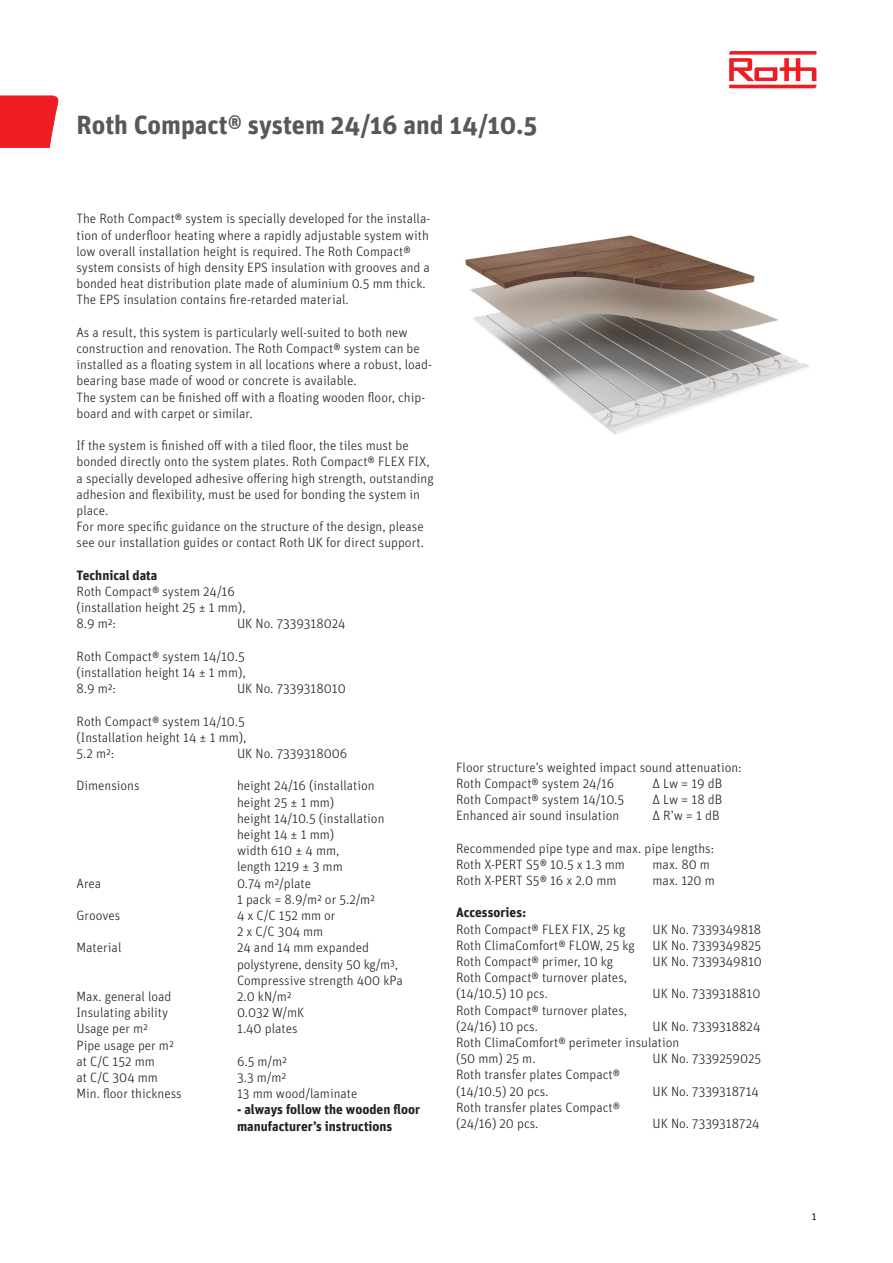
<style>
.page{position:relative;width:893px;height:1263px;background:#fff}
.page>*{position:absolute;margin:0;border:0;box-sizing:border-box;transform-origin:0 0}
.t1{font:700 26.25px "Unit OT";color:#57585a}
.t2{font:300 13.5px/16.2px "Unit OT";color:#231f20}
.t3{font:700 13.5px/16.2px "Unit OT";color:#231f20}
.t4{font:10.5px "Unit OT";color:#231f20}
</style>
<div class="page">
<svg style="left:729px;top:51px;width:87px;height:37px"></svg>
<svg style="left:0;top:96px;width:59px;height:52px;background:#ef2f34"></svg>
<img style="left:465px;top:235px;width:344px;height:200px">
<p class="t1" style="left:77px;top:107px;width:462px">Roth Compact® system 24/16 and 14/10.5</p>
<p class="t2" style="left:77px;top:211px;width:355px">The Roth Compact® system is specially developed for the installa&shy;tion of underfloor heating where a rapidly adjustable system with low overall installation height is required. The Roth Compact® system consists of high density EPS insulation with grooves and a bonded heat distribution plate made of aluminium 0.5 mm thick.<br>The EPS insulation contains fire-retarded material.</p>
<p class="t2" style="left:77px;top:324px;width:357px">As a result, this system is particularly well-suited to both new construction and renovation. The Roth Compact® system can be installed as a floating system in all locations where a robust, load&shy;bearing base made of wood or concrete is available.</p>
<p class="t2" style="left:77px;top:389px;width:350px">The system can be finished off with a floating wooden floor, chip&shy;board and with carpet or similar.</p>
<p class="t2" style="left:77px;top:437px;width:359px">If the system is finished off with a tiled floor, the tiles must be bonded directly onto the system plates. Roth Compact® FLEX FIX, a specially developed adhesive offering high strength, outstanding adhesion and flexibility, must be used for bonding the system in place.</p>
<p class="t2" style="left:77px;top:518px;width:349px">For more specific guidance on the structure of the design, please see our installation guides or contact Roth UK for direct support.</p>
<p class="t3" style="left:77px;top:567px;width:82px">Technical data</p>
<p class="t2" style="left:77px;top:583px;width:171px">Roth Compact® system 24/16 (installation height 25 ± 1 mm),</p>
<p class="t2" style="left:77px;top:616px;width:41px">8.9 m²:</p>
<p class="t2" style="left:237px;top:616px;width:110px">UK No. 7339318024</p>
<p class="t2" style="left:77px;top:648px;width:171px">Roth Compact® system 14/10.5 (installation height 14 ± 1 mm),</p>
<p class="t2" style="left:77px;top:680px;width:41px">8.9 m²:</p>
<p class="t2" style="left:237px;top:680px;width:110px">UK No. 7339318010</p>
<p class="t2" style="left:77px;top:713px;width:170px">Roth Compact® system 14/10.5</p>
<p class="t2" style="left:77px;top:729px;width:171px">(Installation height 14 ± 1 mm),</p>
<p class="t2" style="left:77px;top:745px;width:39px">5.2 m²:</p>
<p class="t2" style="left:237px;top:745px;width:112px">UK No. 7339318006</p>
<p class="t2" style="left:77px;top:778px;width:65px">Dimensions</p>
<p class="t2" style="left:237px;top:778px;width:139px">height 24/16 (installation height 25 ± 1 mm)</p>
<p class="t2" style="left:237px;top:810px;width:149px">height 14/10.5 (installation height 14 ± 1 mm)</p>
<p class="t2" style="left:237px;top:842px;width:107px">width 610 ± 4 mm, length 1219 ± 3 mm</p>
<p class="t2" style="left:77px;top:875px;width:26px">Area</p>
<p class="t2" style="left:237px;top:875px;width:75px">0.74 m²/plate</p>
<p class="t2" style="left:237px;top:891px;width:140px">1 pack = 8.9/m² or 5.2/m²</p>
<p class="t2" style="left:77px;top:907px;width:45px">Grooves</p>
<p class="t2" style="left:237px;top:907px;width:100px">4 x C/C 152 mm or<br>2 x C/C 304 mm</p>
<p class="t2" style="left:77px;top:940px;width:46px">Material</p>
<p class="t2" style="left:237px;top:940px;width:163px">24 and 14 mm expanded polystyrene, density 50 kg/m³,</p>
<p class="t2" style="left:237px;top:972px;width:167px">Compressive strength 400 kPa</p>
<p class="t2" style="left:77px;top:988px;width:96px">Max. general load</p>
<p class="t2" style="left:237px;top:988px;width:56px">2.0 kN/m²</p>
<p class="t2" style="left:77px;top:1004px;width:93px">Insulating ability</p>
<p class="t2" style="left:237px;top:1004px;width:69px">0.032 W/mK</p>
<p class="t2" style="left:77px;top:1021px;width:73px">Usage per m²</p>
<p class="t2" style="left:237px;top:1021px;width:62px">1.40 plates</p>
<p class="t2" style="left:77px;top:1037px;width:99px">Pipe usage per m² at C/C 152 mm</p>
<p class="t2" style="left:237px;top:1053px;width:51px">6.5 m/m²</p>
<p class="t2" style="left:77px;top:1069px;width:83px">at C/C 304 mm</p>
<p class="t2" style="left:237px;top:1069px;width:51px">3.3 m/m²</p>
<p class="t2" style="left:77px;top:1085px;width:107px">Min. floor thickness</p>
<p class="t2" style="left:237px;top:1085px;width:122px">13 mm wood/laminate</p>
<p class="t3" style="left:237px;top:1101px;width:184px">- always follow the wooden floor manufacturer’s instructions</p>
<p class="t2" style="left:456px;top:759px;width:287px">Floor structure’s weighted impact sound attenuation:</p>
<p class="t2" style="left:456px;top:775px;width:160px">Roth Compact® system 24/16</p>
<p class="t2" style="left:653px;top:775px;width:71px">Δ Lw = 19 dB</p>
<p class="t2" style="left:456px;top:791px;width:170px">Roth Compact® system 14/10.5</p>
<p class="t2" style="left:653px;top:791px;width:71px">Δ Lw = 18 dB</p>
<p class="t2" style="left:456px;top:807px;width:165px">Enhanced air sound insulation</p>
<p class="t2" style="left:653px;top:807px;width:69px">Δ R’w = 1 dB</p>
<p class="t2" style="left:456px;top:840px;width:260px">Recommended pipe type and max. pipe lengths:</p>
<p class="t2" style="left:456px;top:856px;width:170px">Roth X-PERT S5® 10.5 x 1.3 mm</p>
<p class="t2" style="left:653px;top:856px;width:59px">max. 80 m</p>
<p class="t2" style="left:456px;top:872px;width:162px">Roth X-PERT S5® 16 x 2.0 mm</p>
<p class="t2" style="left:653px;top:872px;width:64px">max. 120 m</p>
<p class="t3" style="left:456px;top:904px;width:72px">Accessories:</p>
<p class="t2" style="left:456px;top:921px;width:171px">Roth Compact® FLEX FIX, 25 kg</p>
<p class="t2" style="left:653px;top:921px;width:110px">UK No. 7339349818</p>
<p class="t2" style="left:456px;top:937px;width:180px">Roth ClimaComfort® FLOW, 25 kg</p>
<p class="t2" style="left:653px;top:937px;width:110px">UK No. 7339349825</p>
<p class="t2" style="left:456px;top:953px;width:159px">Roth Compact® primer, 10 kg</p>
<p class="t2" style="left:653px;top:953px;width:111px">UK No. 7339349810</p>
<p class="t2" style="left:456px;top:969px;width:173px">Roth Compact® turnover plates, (14/10.5) 10 pcs.</p>
<p class="t2" style="left:653px;top:986px;width:109px">UK No. 7339318810</p>
<p class="t2" style="left:456px;top:1002px;width:173px">Roth Compact® turnover plates, (24/16) 10 pcs.</p>
<p class="t2" style="left:653px;top:1018px;width:109px">UK No. 7339318824</p>
<p class="t2" style="left:456px;top:1034px;width:225px">Roth ClimaComfort® perimeter insulation (50 mm) 25 m.</p>
<p class="t2" style="left:653px;top:1050px;width:110px">UK No. 7339259025</p>
<p class="t2" style="left:456px;top:1067px;width:165px">Roth transfer plates Compact®</p>
<p class="t2" style="left:456px;top:1083px;width:94px">(14/10.5) 20 pcs.</p>
<p class="t2" style="left:653px;top:1083px;width:108px">UK No. 7339318714</p>
<p class="t2" style="left:456px;top:1099px;width:165px">Roth transfer plates Compact®</p>
<p class="t2" style="left:456px;top:1115px;width:84px">(24/16) 20 pcs.</p>
<p class="t2" style="left:653px;top:1115px;width:108px">UK No. 7339318724</p>
<p class="t4" style="left:812px;top:1210px;width:6px">1</p>
</div>
